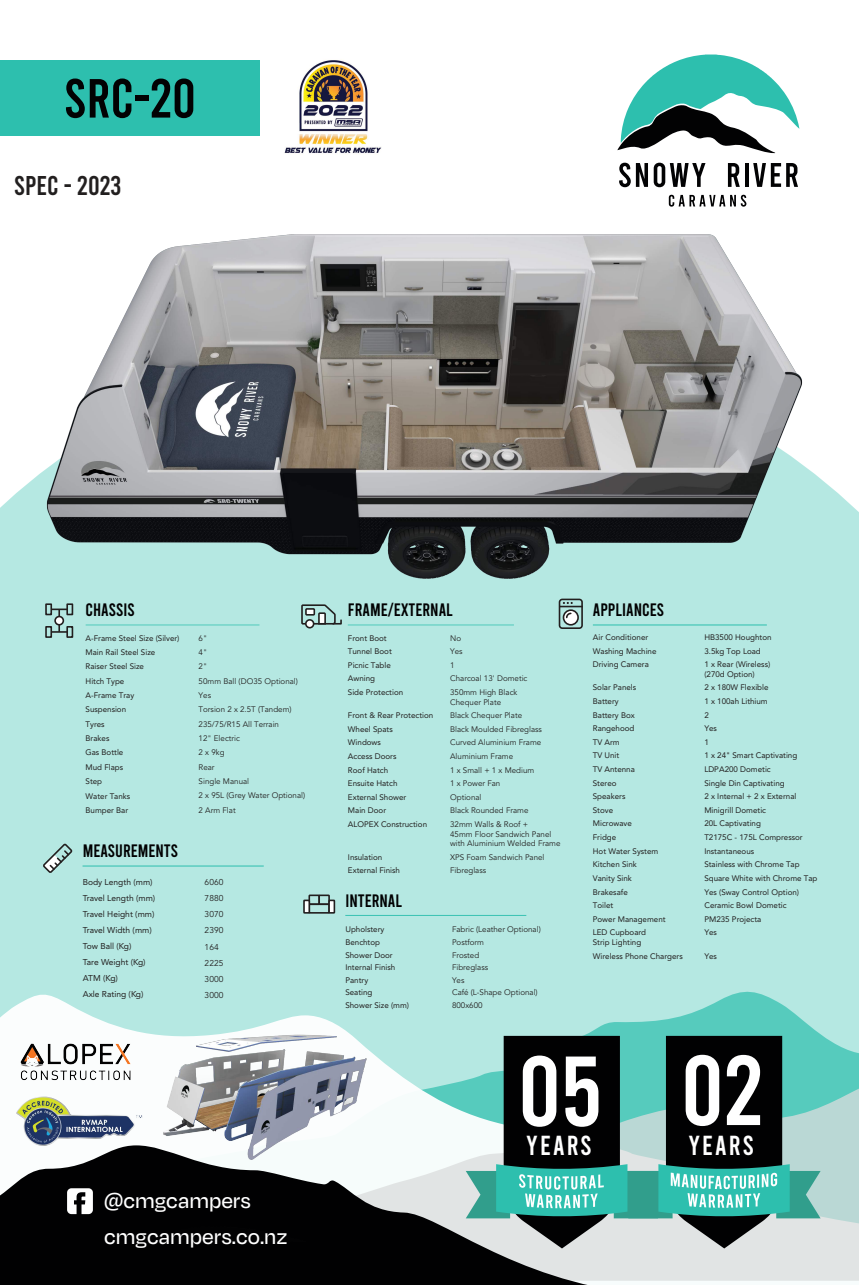
<style>
.page{position:relative;width:859px;height:1285px;background:#fff}
.page>*{position:absolute;margin:0;border:0;box-sizing:border-box;transform-origin:0 0}
.t1{font:98.9px "Bebas";color:#fff}
.t2{font:55px "Bebas";color:#020203}
.t3{font:27.4px "Bebas";letter-spacing:.075em;color:#fff}
.t4{font:27px "Bebas";color:#221f1f}
.t5{font:500 22.95px/35.2px "Degular";color:#fff}
.t6{font:17.9px "Bebas";color:#010102}
.t7{font:8.45px/16.1px "Avenir LT Std";color:#221f1f}
.t8{font:8.45px/16.1px "Avenir LT Std";color:#221f1f}
.t9{font:8px/13.6px "Avenir LT Std";color:#221f1f}
.t10{font:8px/13.6px "Avenir LT Std";color:#221f1f}
</style>
<div class="page">
<div style="left:0;top:635px;width:859px;height:356px;background:#b5e8e2"></div>
<img style="left:0;top:153px;width:859px;height:482px">
<svg style="left:0;top:994px;width:859px;height:287px;background:#aae4dd"></svg>
<svg style="left:389px;top:1074px;width:470px;height:206px"></svg>
<svg style="left:0;top:1145px;width:639px;height:139px;background:#464748"></svg>
<div style="left:0;top:60px;width:260px;height:76px;background:#2dbfae"></div>
<svg style="left:617px;top:54px;width:182px;height:99px"></svg>
<svg style="left:619px;top:163px;width:29px;height:24px"></svg>
<svg style="left:654px;top:163px;width:51px;height:24px"></svg>
<svg style="left:728px;top:163px;width:12px;height:24px"></svg>
<hr style="left:745px;top:163px;width:3px;height:24px;background:#020203">
<svg style="left:753px;top:163px;width:45px;height:24px"></svg>
<svg style="left:669px;top:195px;width:77px;height:12px"></svg>
<img style="left:282px;top:60px;width:106px;height:95px">
<svg style="left:466px;top:1035px;width:355px;height:213px;background:#49736e"></svg>
<img style="left:16px;top:1096px;width:43px;height:50px">
<div style="left:559px;top:598px;width:24px;height:31px;border:2px solid #221f1f;border-radius:3px"></div>
<hr style="left:559px;top:605px;width:24px;height:2px;background:#221f1f">
<div style="left:563px;top:610px;width:15px;height:14px;background:#fff;border-radius:50%"></div>
<div style="left:563px;top:609px;width:16px;height:16px;border:2px solid #221f1f;border-radius:50%"></div>
<svg style="left:565px;top:611px;width:7px;height:8px"></svg>
<svg style="left:563px;top:602px;width:10px;height:2px"></svg>
<hr style="left:593px;top:624px;width:174px;height:1px;background:#2dbfae">
<svg style="left:41px;top:842px;width:33px;height:32px"></svg>
<hr style="left:83px;top:865px;width:181px;height:1px;background:#2dbfae">
<hr style="left:345px;top:914px;width:181px;height:1px;background:#2dbfae">
<div style="left:308px;top:894px;width:12px;height:10px;border:2px solid #221f1f"></div>
<div style="left:318px;top:894px;width:12px;height:10px;border:2px solid #221f1f"></div>
<div style="left:308px;top:903px;width:22px;height:10px;border:2px solid #221f1f"></div>
<div style="left:304px;top:900px;width:5px;height:12px;background:#fff"></div>
<div style="left:303px;top:899px;width:7px;height:14px;border:2px solid #221f1f"></div>
<div style="left:329px;top:900px;width:5px;height:12px;background:#fff"></div>
<div style="left:328px;top:899px;width:7px;height:14px;border:2px solid #221f1f"></div>
<hr style="left:86px;top:624px;width:174px;height:1px;background:#2dbfae">
<svg style="left:51px;top:608px;width:16px;height:8px"></svg>
<svg style="left:51px;top:624px;width:16px;height:8px"></svg>
<div style="left:45px;top:603px;width:7px;height:12px;border:2px solid #221f1f"></div>
<div style="left:66px;top:603px;width:7px;height:12px;border:2px solid #221f1f"></div>
<div style="left:45px;top:626px;width:7px;height:11px;border:2px solid #221f1f"></div>
<div style="left:66px;top:626px;width:7px;height:11px;border:2px solid #221f1f"></div>
<div style="left:55px;top:616px;width:8px;height:8px;background:#fff;border-radius:50%"></div>
<div style="left:54px;top:615px;width:10px;height:10px;border:2px solid #221f1f;border-radius:50%"></div>
<hr style="left:348px;top:624px;width:166px;height:1px;background:#2dbfae">
<div style="left:305px;top:619px;width:9px;height:9px;border:2px solid #221f1f;border-radius:50%"></div>
<svg style="left:300px;top:603px;width:43px;height:22px"></svg>
<img style="left:59px;top:1007px;width:330px;height:234px">
<img style="left:9px;top:1029px;width:133px;height:62px">
<svg style="left:67px;top:1187px;width:26px;height:26px"></svg>
<h2 class="t2" style="left:64px;top:66px;width:133px">SRC-20</h2>
<h3 class="t4" style="left:14px;top:170px;width:109px">SPEC - 2023</h3>
<h3 class="t6" style="left:86px;top:599px;width:51px">CHASSIS</h3>
<p class="t9" style="left:86px;top:631px;width:95px;line-height:14.3px">A-Frame Steel Size (Silver)<br>Main Rail Steel Size<br>Raiser Steel Size<br>Hitch Type<br>A-Frame Tray<br>Suspension<br>Tyres<br>Brakes<br>Gas Bottle<br>Mud Flaps<br>Step<br>Water Tanks<br>Bumper Bar</p>
<p class="t10" style="left:199px;top:631px;width:108px;line-height:14.3px">6"<br>4"<br>2"<br>50mm Ball (DO35 Optional)<br>Yes<br>Torsion 2 x 2.5T (Tandem)<br>235/75/R15 All Terrain<br>12" Electric<br>2 x 9kg<br>Rear<br>Single Manual<br>2 x 95L (Grey Water Optional)<br>2 Arm Flat</p>
<h3 class="t6" style="left:83px;top:840px;width:97px">MEASUREMENTS</h3>
<p class="t7" style="left:83px;top:874px;width:74px">Body Length (mm)<br>Travel Length (mm)<br>Travel Height (mm)<br>Travel Width (mm)<br>Tow Ball (Kg)<br>Tare Weight (Kg)<br>ATM (Kg)<br>Axle Rating (Kg)</p>
<p class="t8" style="left:205px;top:874px;width:20px">6060<br>7880<br>3070<br>2390<br>164<br>2225<br>3000<br>3000</p>
<h3 class="t5" style="left:104px;top:1184px;width:185px">@cmgcampers cmgcampers.co.nz</h3>
<h3 class="t6" style="left:348px;top:599px;width:107px">FRAME/EXTERNAL</h3>
<p class="t9" style="left:348px;top:631px;width:57px">Front Boot<br>Tunnel Boot<br>Picnic Table<br>Awning<br>Side Protection</p>
<p class="t9" style="left:348px;top:709px;width:87px">Front &amp; Rear Protection<br>Wheel Spats<br>Windows<br>Access Doors<br>Roof Hatch<br>Ensuite Hatch<br>External Shower<br>Main Door<br>ALOPEX Construction</p>
<p class="t9" style="left:348px;top:850px;width:54px">Insulation<br>External Finish</p>
<p class="t10" style="left:450px;top:631px;width:79px">No<br>Yes<br>1<br>Charcoal 13' Dometic<br>350mm High Black</p>
<p class="t10" style="left:450px;top:695px;width:93px">Chequer Plate<br>Black Chequer Plate<br>Black Moulded Fibreglass<br>Curved Aluminium Frame<br>Aluminium Frame<br>1 x Small + 1 x Medium<br>1 x Power Fan<br>Optional<br>Black Rounded Frame<br>32mm Walls &amp; Roof +</p>
<p class="t10" style="left:450px;top:829px;width:112px;line-height:9.6px">45mm Floor Sandwich Panel with Aluminium Welded Frame</p>
<p class="t10" style="left:450px;top:851px;width:96px">XPS Foam Sandwich Panel<br>Fibreglass</p>
<h3 class="t6" style="left:345px;top:890px;width:58px">INTERNAL</h3>
<p class="t9" style="left:345px;top:923px;width:65px;line-height:12.6px">Upholstery<br>Benchtop<br>Shower Door<br>Internal Finish<br>Pantry<br>Seating<br>Shower Size (mm)</p>
<p class="t10" style="left:452px;top:923px;width:90px;line-height:12.6px">Fabric (Leather Optional)<br>Postform<br>Frosted<br>Fibreglass<br>Yes<br>CafÈ (L-Shape Optional)<br>800x600</p>
<h3 class="t6" style="left:593px;top:599px;width:73px">APPLIANCES</h3>
<p class="t9" style="left:593px;top:631px;width:65px">Air Conditioner<br>Washing Machine<br>Driving Camera</p>
<p class="t9" style="left:593px;top:681px;width:74px">Solar Panels<br>Battery<br>Battery Box<br>Rangehood<br>TV Arm<br>TV Unit<br>TV Antenna<br>Stereo<br>Speakers<br>Stove<br>Microwave<br>Fridge<br>Hot Water System<br>Kitchen Sink<br>Vanity Sink<br>Brakesafe<br>Toilet<br>Power Management<br>LED Cupboard</p>
<p class="t9" style="left:593px;top:935px;width:91px">Strip Lighting<br>Wireless Phone Chargers</p>
<p class="t9" style="left:704px;top:631px;width:69px">HB3500 Houghton<br>3.5kg Top Load<br>1 x Rear (Wireless)</p>
<p class="t9" style="left:704px;top:667px;width:115px">(270d Option)<br>2 x 180W Flexible<br>1 x 100ah Lithium<br>2<br>Yes<br>1<br>1 x 24" Smart Captivating<br>LDPA200 Dometic<br>Single Din Captivating<br>2 x Internal + 2 x External<br>Minigrill Dometic<br>20L Captivating<br>T2175C - 175L Compressor<br>Instantaneous<br>Stainless with Chrome Tap<br>Square White with Chrome Tap<br>Yes (Sway Control Option)<br>Ceramic Bowl Dometic<br>PM235 Projecta<br>Yes</p>
<p class="t9" style="left:704px;top:949px;width:14px">Yes</p>
<h1 class="t1" style="left:518px;top:1033px;width:85px">05</h1>
<h3 class="t3" style="left:526px;top:1129px;width:67px">YEARS</h3>
<h1 class="t1" style="left:681px;top:1032px;width:84px">02</h1>
<h3 class="t3" style="left:688px;top:1129px;width:67px">YEARS</h3>
</div>
